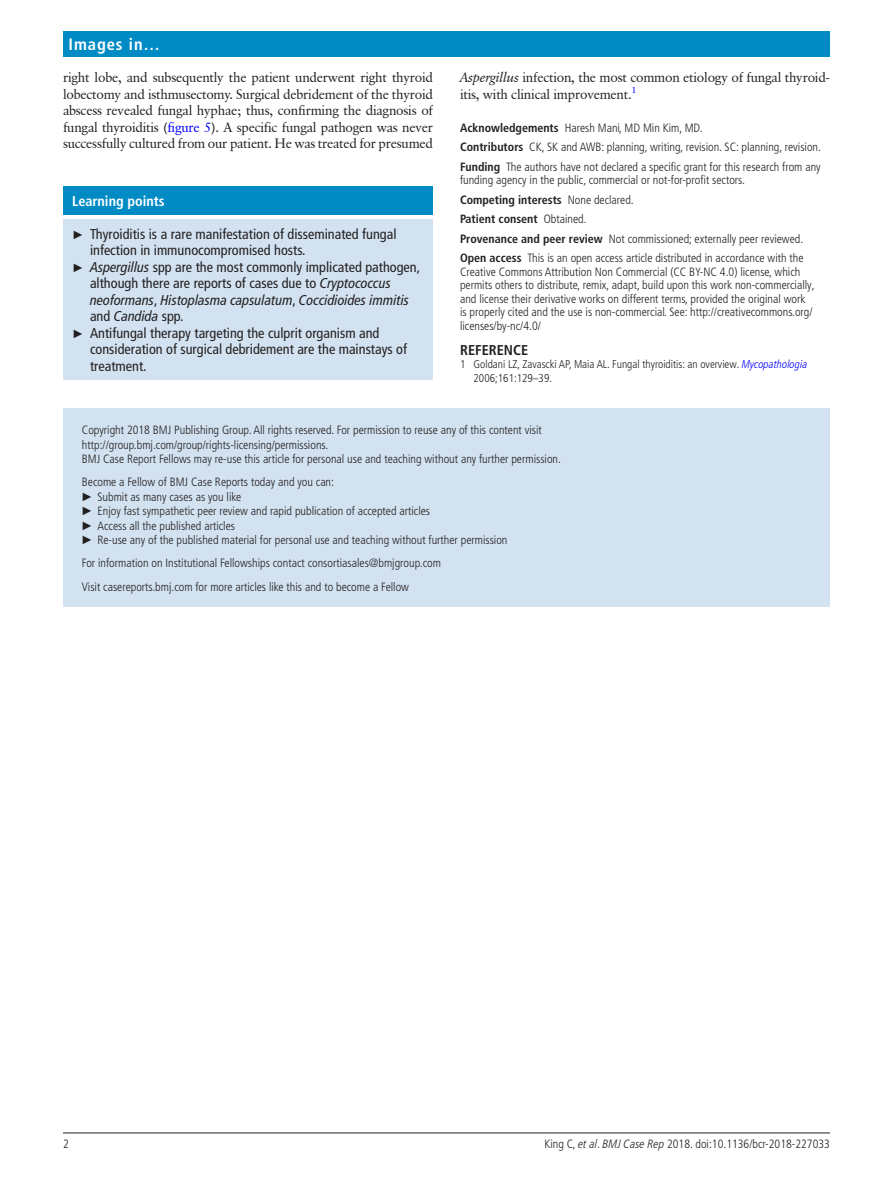
<style>
.page{position:relative;width:893px;height:1191px;background:#fff}
.page>*{position:absolute;margin:0;border:0;box-sizing:border-box;transform-origin:0 0}
.t1{font:700 condensed 16.5px "Frutiger LT Pro";letter-spacing:.055em;color:#fff}
.t2{font:condensed 14.25px "Frutiger LT Pro";color:#231f20}
.t3{font:italic condensed 14.25px "Frutiger LT Pro";color:#231f20}
.t4{font:700 condensed 14.25px "Frutiger LT Pro";color:#fff}
.t5{font:700 condensed 14.25px "Frutiger LT Std";color:#231f20}
.t6{font:13.5px/16.5px "Classical Garamond BT";letter-spacing:-.02em;color:#231f20;text-align:justify}
.t7{font:300 condensed 12px/19.5px "Frutiger LT Pro";color:#231f20}
.t8{font:300 condensed 11.25px/13.5px "Frutiger LT Pro";color:#231f20}
.s1{color:#00f}
.s2{font-style:italic}
.s3{font-weight:700}
.s4{font-style:italic;color:#00f}
.s5{font-family:"Arial";font-stretch:normal;font-size:12px}
.s6{font-style:normal}
.s7{font-family:"Arial";font-weight:400;font-stretch:normal}
</style>
<div class="page">
<hr style="left:63px;top:1132px;width:767px;height:1px;background:#231f20">
<div style="left:63px;top:31px;width:767px;height:25px;background:#008bc5"></div>
<div style="left:63px;top:186px;width:370px;height:29px;background:#008bc5"></div>
<div style="left:63px;top:219px;width:370px;height:161px;background:#d2e2f0"></div>
<div style="left:63px;top:409px;width:767px;height:198px;background:#d2e2f0"></div>
<h1 class="t1" style="left:69px;top:34px;width:93px">Images in…</h1>
<p class="t6" style="left:63px;top:69px;width:372px">right lobe, and subsequently the patient underwent right thyroid lobectomy and isthmusectomy. Surgical debridement of the thyroid abscess revealed fungal hyphae; thus, confirming the diagnosis of fungal thyroiditis (<span class="s1">figure 5</span>). A specific fungal pathogen was never successfully cultured from our patient. He was treated for presumed</p>
<p class="t6" style="left:460px;top:69px;width:372px"><span class="s2">Aspergillus</span> infection, the most common etiology of fungal thyroid&shy;itis, with clinical improvement.<sup>1</sup></p>
<p class="t7" style="left:460px;top:118px;width:362px"><span class="s3">Acknowledgements</span> Haresh Mani, MD Min Kim, MD.<br><span class="s3">Contributors</span> CK, SK and AWB: planning, writing, revision. SC: planning, revision.<br><span class="s3">Funding</span> The authors have not declared a specific grant for this research from any</p>
<p class="t7" style="left:460px;top:170px;width:345px">funding agency in the public, commercial or not-for-profit sectors.<br><span class="s3">Competing interests</span> None declared.<br><span class="s3">Patient consent</span> Obtained.<br><span class="s3">Provenance and peer review</span> Not commissioned; externally peer reviewed.<br><span class="s3">Open access</span> This is an open access article distributed in accordance with the</p>
<p class="t7" style="left:460px;top:265px;width:356px;line-height:13.5px">Creative Commons Attribution Non Commercial (CC BY-NC 4.0) license, which permits others to distribute, remix, adapt, build upon this work non-commercially, and license their derivative works on different terms, provided the original work is properly cited and the use is non-commercial. See: http://creativecommons.org/ licenses/by-nc/4.0/</p>
<p class="t5" style="left:460px;top:341px;width:70px">REFERENCE</p>
<p class="t8" style="left:474px;top:357px;width:335px;text-indent:-14px">1 Goldani LZ, Zavascki AP, Maia AL. Fungal thyroiditis: an overview. <span class="s4">Mycopathologia<br></span>2006;161:129–39.</p>
<p class="t4" style="left:72px;top:193px;width:94px">Learning points</p>
<p class="t2" style="left:72px;top:225px;width:326px"><span class="s5">►</span> Thyroiditis is a rare manifestation of disseminated fungal</p>
<p class="t2" style="left:90px;top:242px;width:217px">infection in immunocompromised hosts.</p>
<p class="t2" style="left:72px;top:258px;width:350px"><span class="s5">►</span> <span class="s2">Aspergillus</span> spp are the most commonly implicated pathogen,</p>
<p class="t2" style="left:90px;top:275px;width:302px">although there are reports of cases due to <span class="s2">Cryptococcus</span></p>
<p class="t3" style="left:90px;top:292px;width:321px">neoformans<span class="s6">,</span> Histoplasma capsulatum<span class="s6">,</span> Coccidioides immitis</p>
<p class="t2" style="left:90px;top:308px;width:95px">and <span class="s2">Candida</span> spp.</p>
<p class="t2" style="left:72px;top:324px;width:309px"><span class="s5">►</span> Antifungal therapy targeting the culprit organism and</p>
<p class="t2" style="left:90px;top:341px;width:319px">consideration of surgical debridement are the mainstays of</p>
<p class="t2" style="left:90px;top:358px;width:58px">treatment.</p>
<p class="t7" style="left:82px;top:423px;width:481px;line-height:14.4px">Copyright 2018 BMJ Publishing Group. All rights reserved. For permission to reuse any of this content visit http://group.bmj.com/group/rights-licensing/permissions.<br>BMJ Case Report Fellows may re-use this article for personal use and teaching without any further permission.</p>
<p class="t7" style="left:81px;top:475px;width:428px;line-height:14.4px">Become a Fellow of BMJ Case Reports today and you can:<br><span class="s7">►</span> Submit as many cases as you like<br><span class="s7">►</span> Enjoy fast sympathetic peer review and rapid publication of accepted articles<br><span class="s7">►</span> Access all the published articles<br><span class="s7">►</span> Re-use any of the published material for personal use and teaching without further permission</p>
<p class="t7" style="left:82px;top:551px;width:361px;line-height:23.4px">For information on Institutional Fellowships contact consortiasales@bmjgroup.com<br>Visit casereports.bmj.com for more articles like this and to become a Fellow</p>
<p class="t7" style="left:63px;top:1133px;width:7px">2</p>
<p class="t7" style="left:544px;top:1133px;width:287px">King C, <span class="s2">et al</span>. <span class="s2">BMJ Case Rep</span> 2018. doi:10.1136/bcr-2018-227033</p>
</div>
